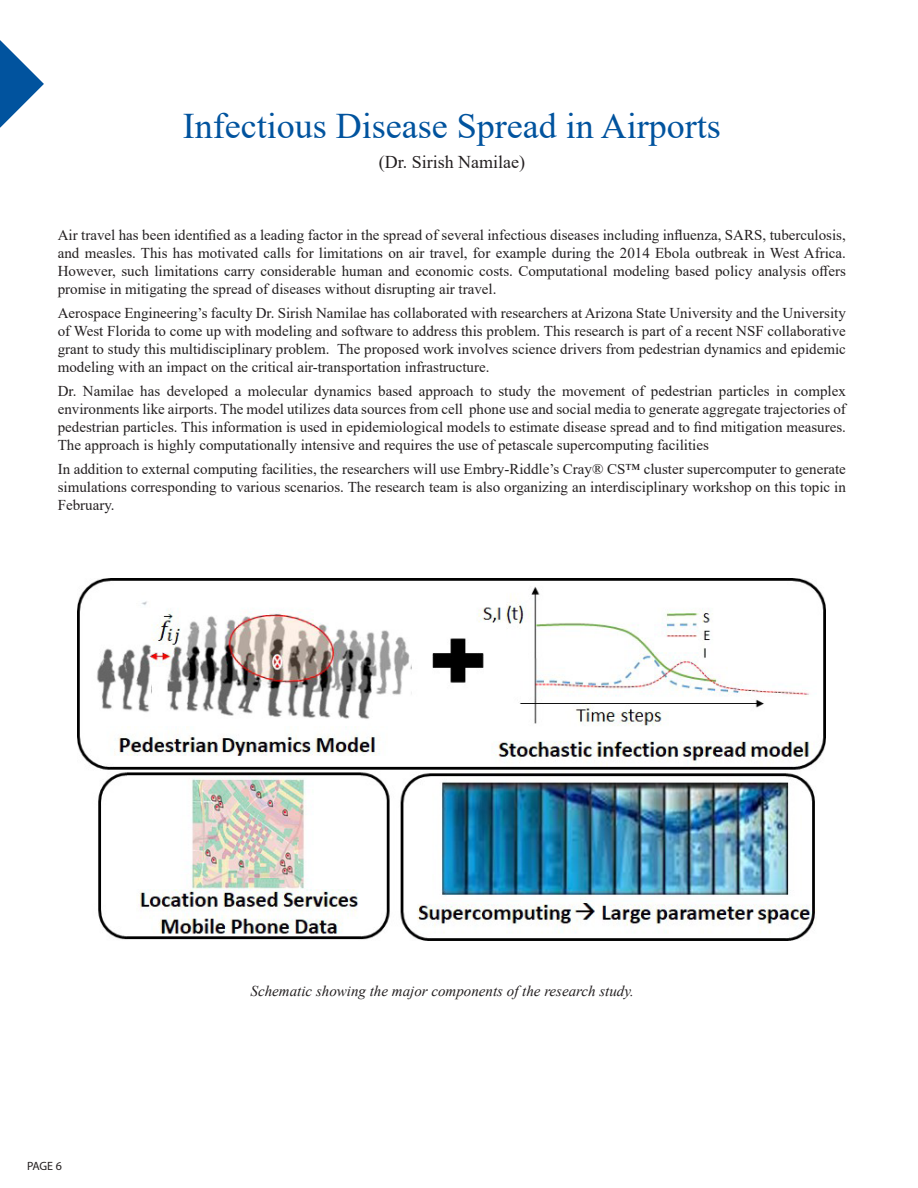
<style>
.page{position:relative;width:918px;height:1188px;background:#fff}
.page>*{position:absolute;margin:0;border:0;box-sizing:border-box;transform-origin:0 0}
.Berthold_Subhead_2{font:36px "Times New Roman";color:#01539e}
.Berthold_Subhead_2-2{font:18px "Times New Roman";color:#231f20}
.Berthold_Subhead_2-3{font:15px/18px "Times New Roman";color:#231f20;text-align:justify}
.Berthold_Subhead_2-4{font:italic 15px "Times New Roman";color:#231f20}
.t1{font:12px "Myriad Pro";color:#231f20}
</style>
<div class="page">
<svg style="left:0;top:40px;width:44px;height:88px"></svg>
<img style="left:78px;top:579px;width:748px;height:362px">
<p class="Berthold_Subhead_2" style="left:183px;top:101px;width:539px">Infectious Disease Spread in Airports</p>
<p class="Berthold_Subhead_2-2" style="left:379px;top:150px;width:148px">(Dr. Sirish Namilae)</p>
<p class="Berthold_Subhead_2-3" style="left:58px;top:226px;width:790px">Air travel has been identified as a leading factor in the spread of several infectious diseases including influenza, SARS, tuberculosis, and measles. This has motivated calls for limitations on air travel, for example during the 2014 Ebola outbreak in West Africa.<br>However, such limitations carry considerable human and economic costs. Computational modeling based policy analysis offers promise in mitigating the spread of diseases without disrupting air travel.</p>
<p class="Berthold_Subhead_2-3" style="left:58px;top:304px;width:790px">Aerospace Engineering’s faculty Dr. Sirish Namilae has collaborated with researchers at Arizona State University and the University of West Florida to come up with modeling and software to address this problem. This research is part of a recent NSF collaborative grant to study this multidisciplinary problem. The proposed work involves science drivers from pedestrian dynamics and epidemic modeling with an impact on the critical air-transportation infrastructure.</p>
<p class="Berthold_Subhead_2-3" style="left:58px;top:382px;width:790px">Dr. Namilae has developed a molecular dynamics based approach to study the movement of pedestrian particles in complex environments like airports. The model utilizes data sources from cell phone use and social media to generate aggregate trajectories of pedestrian particles. This information is used in epidemiological models to estimate disease spread and to find mitigation measures.<br>The approach is highly computationally intensive and requires the use of petascale supercomputing facilities</p>
<p class="Berthold_Subhead_2-3" style="left:58px;top:460px;width:790px">In addition to external computing facilities, the researchers will use Embry-Riddle’s Cray® CS™ cluster supercomputer to generate simulations corresponding to various scenarios. The research team is also organizing an interdisciplinary workshop on this topic in February.</p>
<p class="t1" style="left:27px;top:1159px;width:36px">PAGE 6</p>
<p class="Berthold_Subhead_2-4" style="left:251px;top:981px;width:385px">Schematic showing the major components of the research study.</p>
</div>
